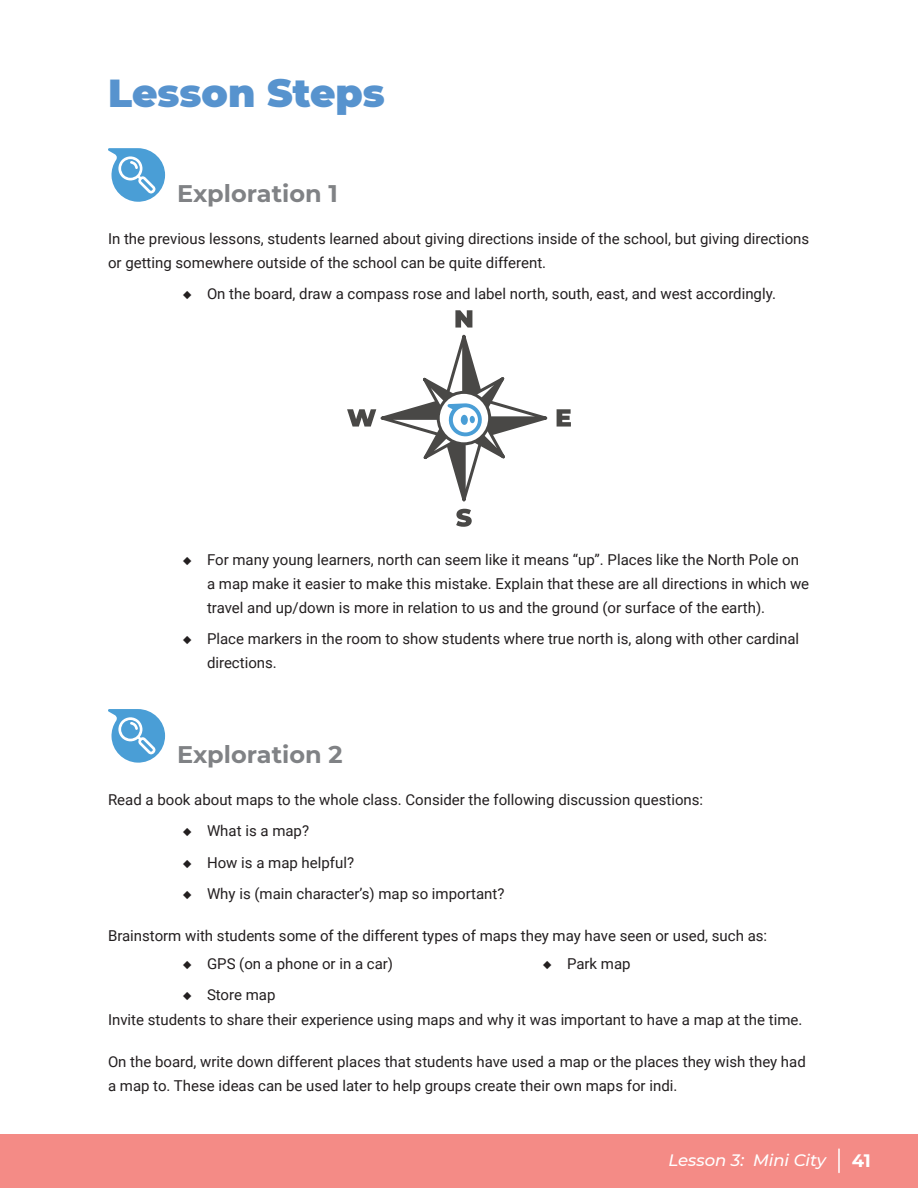
<style>
.page{position:relative;width:918px;height:1188px;background:#fff}
.page>*{position:absolute;margin:0;border:0;box-sizing:border-box;transform-origin:0 0}
.Paragraph_Style-Big{font:900 39px "Montserrat";color:#5793ce}
.Paragraph_Style_-tit{font:700 24px "Montserrat";color:#808285}
.t1{font:700 18px "Montserrat";color:#fff}
.t2{font:italic 500 16.5px "Montserrat";color:#fff}
.Paragraph_Style-body{font:15px/24px "Roboto";color:#231f20}
.s1{font-family:"Montserrat"}
</style>
<div class="page">
<div style="left:0;top:1135px;width:918px;height:53px;background:#f48b86"></div>
<hr style="left:838px;top:1149px;width:2px;height:23px;background:#fff">
<svg style="left:108px;top:148px;width:57px;height:54px"></svg>
<svg style="left:557px;top:409px;width:14px;height:18px"></svg>
<svg style="left:347px;top:310px;width:201px;height:217px"></svg>
<svg style="left:108px;top:709px;width:57px;height:54px"></svg>
<p class="Paragraph_Style-Big" style="left:108px;top:64px;width:278px">Lesson Steps</p>
<p class="Paragraph_Style_-tit" style="left:177px;top:176px;width:162px">Exploration 1</p>
<p class="Paragraph_Style-body" style="left:108px;top:226px;width:703px">In the previous lessons, students learned about giving directions inside of the school, but giving directions or getting somewhere outside of the school can be quite different.</p>
<p class="Paragraph_Style-body" style="left:183px;top:281px;width:595px"><span class="s1">◆</span> On the board, draw a compass rose and label north, south, east, and west accordingly.</p>
<p class="Paragraph_Style-body" style="left:207px;top:547px;width:604px;text-indent:-24px"><span class="s1">◆</span> For many young learners, north can seem like it means “up”. Places like the North Pole on a map make it easier to make this mistake. Explain that these are all directions in which we travel and up/down is more in relation to us and the ground (or surface of the earth).</p>
<p class="Paragraph_Style-body" style="left:207px;top:626px;width:594px;text-indent:-24px"><span class="s1">◆</span> Place markers in the room to show students where true north is, along with other cardinal directions.</p>
<p class="Paragraph_Style_-tit" style="left:177px;top:737px;width:167px">Exploration 2</p>
<p class="Paragraph_Style-body" style="left:108px;top:787px;width:597px">Read a book about maps to the whole class. Consider the following discussion questions:</p>
<p class="Paragraph_Style-body" style="left:183px;top:818px;width:128px"><span class="s1">◆</span> What is a map?</p>
<p class="Paragraph_Style-body" style="left:183px;top:850px;width:173px"><span class="s1">◆</span> How is a map helpful?</p>
<p class="Paragraph_Style-body" style="left:183px;top:881px;width:323px"><span class="s1">◆</span> Why is (main character’s) map so important?</p>
<p class="Paragraph_Style-body" style="left:108px;top:923px;width:661px">Brainstorm with students some of the different types of maps they may have seen or used, such as:</p>
<p class="Paragraph_Style-body" style="left:183px;top:951px;width:212px"><span class="s1">◆</span> GPS (on a phone or in a car)</p>
<p class="Paragraph_Style-body" style="left:183px;top:982px;width:94px"><span class="s1">◆</span> Store map</p>
<p class="Paragraph_Style-body" style="left:543px;top:951px;width:89px"><span class="s1">◆</span> Park map</p>
<p class="Paragraph_Style-body" style="left:108px;top:1007px;width:696px">Invite students to share their experience using maps and why it was important to have a map at the time.</p>
<p class="Paragraph_Style-body" style="left:108px;top:1049px;width:699px">On the board, write down different places that students have used a map or the places they wish they had a map to. These ideas can be used later to help groups create their own maps for indi.</p>
<p class="t2" style="left:669px;top:1149px;width:159px">Lesson 3: Mini City</p>
<p class="t1" style="left:852px;top:1147px;width:21px">41</p>
</div>
